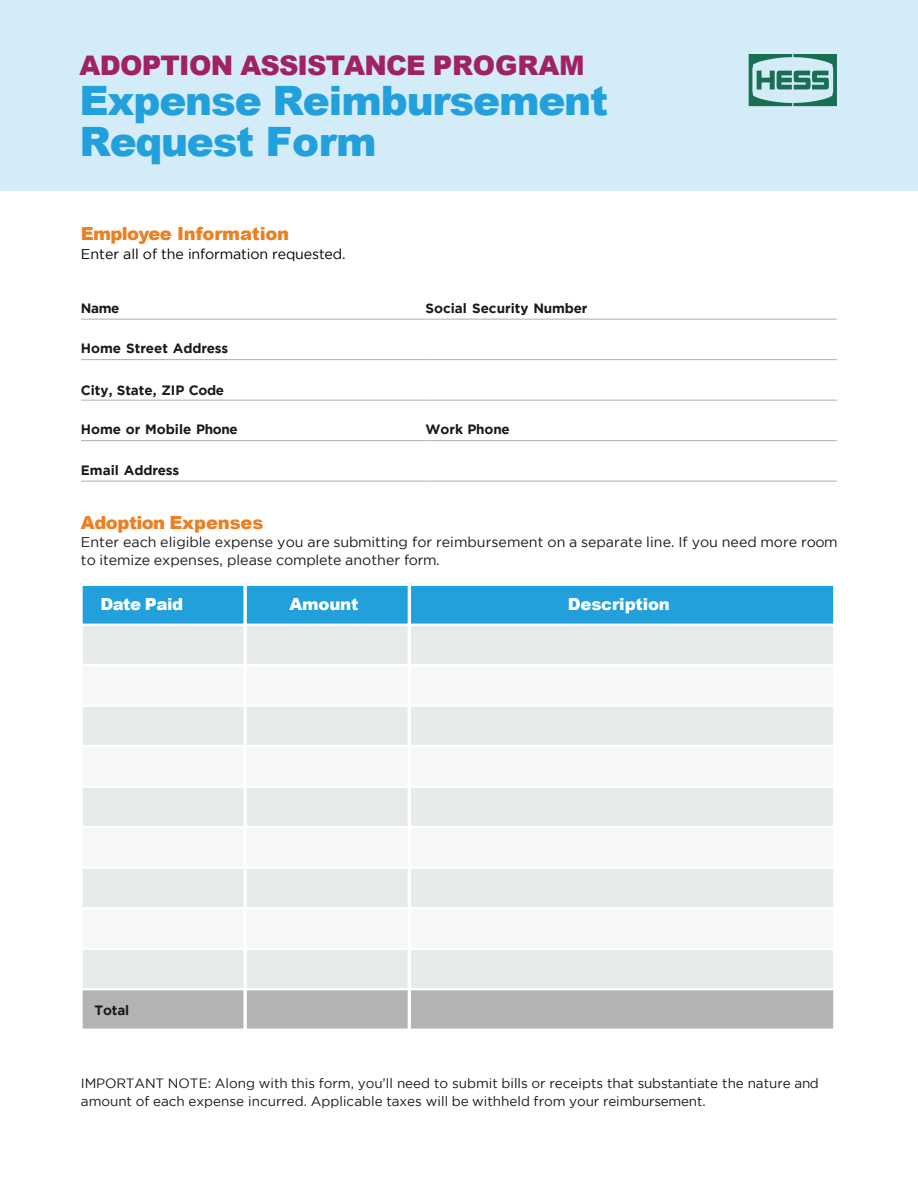
<style>
.page{position:relative;width:918px;height:1188px;background:#fff}
.page>*{position:absolute;margin:0;border:0;box-sizing:border-box;transform-origin:0 0}
.t1{font:900 40.5px/40.5px "Arial";letter-spacing:-.025em;color:#21a0db}
.t2{font:900 27px "Arial";letter-spacing:-.03em;color:#a12167}
.t3{font:900 18px "Arial";letter-spacing:-.015em;color:#eb8023}
.t4{font:900 16.5px "Arial";letter-spacing:-.015em;color:#fff}
.t5{font:14.25px/18px "Gotham";color:#191919}
.t6{font:14.25px "Gotham";letter-spacing:-.01em;color:#000}
.t7{font:13.5px/18px "Gotham";letter-spacing:-.005em;color:#191919}
.t8{font:700 13.5px "Gotham";letter-spacing:-.005em;color:#191919}
</style>
<div class="page">
<div style="left:0;top:0;width:918px;height:190px;background:#d3ecf8"></div>
<hr style="left:81px;top:319px;width:344px;height:1px;background:#adafb2">
<hr style="left:426px;top:319px;width:411px;height:1px;background:#adafb2">
<hr style="left:81px;top:359px;width:344px;height:1px;background:#adafb2">
<hr style="left:426px;top:359px;width:411px;height:1px;background:#adafb2">
<hr style="left:81px;top:400px;width:344px;height:1px;background:#adafb2">
<hr style="left:426px;top:400px;width:411px;height:1px;background:#adafb2">
<hr style="left:81px;top:440px;width:344px;height:1px;background:#adafb2">
<hr style="left:426px;top:440px;width:411px;height:1px;background:#adafb2">
<hr style="left:81px;top:481px;width:344px;height:1px;background:#adafb2">
<hr style="left:426px;top:481px;width:411px;height:1px;background:#adafb2">
<div style="left:81px;top:584px;width:164px;height:41px;background:#21a0db"></div>
<div style="left:245px;top:584px;width:164px;height:41px;background:#21a0db"></div>
<div style="left:409px;top:584px;width:426px;height:41px;background:#21a0db"></div>
<div style="left:81px;top:625px;width:164px;height:40px;background:#e8ebec"></div>
<div style="left:245px;top:625px;width:164px;height:40px;background:#e8ebec"></div>
<div style="left:409px;top:625px;width:426px;height:40px;background:#e8ebec"></div>
<div style="left:81px;top:665px;width:164px;height:41px;background:#f6f7f8"></div>
<div style="left:245px;top:665px;width:164px;height:41px;background:#f6f7f8"></div>
<div style="left:409px;top:665px;width:426px;height:41px;background:#f6f7f8"></div>
<div style="left:81px;top:706px;width:164px;height:40px;background:#e8ebec"></div>
<div style="left:245px;top:706px;width:164px;height:40px;background:#e8ebec"></div>
<div style="left:409px;top:706px;width:426px;height:40px;background:#e8ebec"></div>
<div style="left:81px;top:746px;width:164px;height:41px;background:#f6f7f8"></div>
<div style="left:245px;top:746px;width:164px;height:41px;background:#f6f7f8"></div>
<div style="left:409px;top:746px;width:426px;height:41px;background:#f6f7f8"></div>
<div style="left:81px;top:787px;width:164px;height:40px;background:#e8ebec"></div>
<div style="left:245px;top:787px;width:164px;height:40px;background:#e8ebec"></div>
<div style="left:409px;top:787px;width:426px;height:40px;background:#e8ebec"></div>
<div style="left:81px;top:827px;width:164px;height:41px;background:#f6f7f8"></div>
<div style="left:245px;top:827px;width:164px;height:41px;background:#f6f7f8"></div>
<div style="left:409px;top:827px;width:426px;height:41px;background:#f6f7f8"></div>
<div style="left:81px;top:868px;width:164px;height:40px;background:#e8ebec"></div>
<div style="left:245px;top:868px;width:164px;height:40px;background:#e8ebec"></div>
<div style="left:409px;top:868px;width:426px;height:40px;background:#e8ebec"></div>
<div style="left:81px;top:908px;width:164px;height:41px;background:#f6f7f8"></div>
<div style="left:245px;top:908px;width:164px;height:41px;background:#f6f7f8"></div>
<div style="left:409px;top:908px;width:426px;height:41px;background:#f6f7f8"></div>
<div style="left:81px;top:949px;width:164px;height:40px;background:#e8ebec"></div>
<div style="left:245px;top:949px;width:164px;height:40px;background:#e8ebec"></div>
<div style="left:409px;top:949px;width:426px;height:40px;background:#e8ebec"></div>
<div style="left:81px;top:989px;width:164px;height:41px;background:#b3b3b3"></div>
<div style="left:245px;top:989px;width:164px;height:41px;background:#b3b3b3"></div>
<div style="left:409px;top:989px;width:426px;height:41px;background:#b3b3b3"></div>
<hr style="left:243px;top:583px;width:4px;height:448px;background:#fff">
<hr style="left:408px;top:583px;width:3px;height:448px;background:#fff">
<hr style="left:79px;top:624px;width:758px;height:2px;background:#fff">
<hr style="left:79px;top:664px;width:758px;height:2px;background:#fff">
<hr style="left:79px;top:705px;width:758px;height:2px;background:#fff">
<hr style="left:79px;top:745px;width:758px;height:2px;background:#fff">
<hr style="left:79px;top:786px;width:758px;height:2px;background:#fff">
<hr style="left:79px;top:826px;width:758px;height:2px;background:#fff">
<hr style="left:79px;top:867px;width:758px;height:2px;background:#fff">
<hr style="left:79px;top:907px;width:758px;height:2px;background:#fff">
<hr style="left:79px;top:948px;width:758px;height:2px;background:#fff">
<hr style="left:79px;top:988px;width:758px;height:2px;background:#fff">
<hr style="left:79px;top:583px;width:4px;height:448px;background:#fff">
<hr style="left:833px;top:583px;width:4px;height:448px;background:#fff">
<hr style="left:79px;top:583px;width:758px;height:3px;background:#fff">
<hr style="left:79px;top:1029px;width:758px;height:2px;background:#fff">
<svg style="left:749px;top:54px;width:88px;height:52px"></svg>
<p class="t2" style="left:79px;top:46px;width:507px">ADOPTION ASSISTANCE PROGRAM</p>
<h2 class="t1" style="left:79px;top:79px;width:530px">Expense Reimbursement<br>Request Form</h2>
<p class="t3" style="left:81px;top:221px;width:210px">Employee Information</p>
<p class="t6" style="left:81px;top:246px;width:266px">Enter all of the information requested.</p>
<p class="t8" style="left:81px;top:300px;width:40px">Name</p>
<p class="t8" style="left:425px;top:300px;width:164px">Social Security Number</p>
<p class="t8" style="left:81px;top:340px;width:149px">Home Street Address</p>
<p class="t8" style="left:81px;top:383px;width:145px">City, State, ZIP Code</p>
<p class="t8" style="left:81px;top:421px;width:158px">Home or Mobile Phone</p>
<p class="t8" style="left:425px;top:421px;width:86px">Work Phone</p>
<p class="t8" style="left:81px;top:462px;width:100px">Email Address</p>
<p class="t3" style="left:81px;top:510px;width:184px">Adoption Expenses</p>
<p class="t5" style="left:81px;top:533px;width:758px">Enter each eligible expense you are submitting for reimbursement on a separate line. If you need more room to itemize expenses, please complete another form.</p>
<p class="t4" style="left:100px;top:592px;width:84px">Date Paid</p>
<p class="t4" style="left:289px;top:592px;width:70px">Amount</p>
<p class="t4" style="left:568px;top:592px;width:104px">Description</p>
<p class="t8" style="left:94px;top:1002px;width:36px">Total</p>
<p class="t7" style="left:81px;top:1074px;width:739px">IMPORTANT NOTE: Along with this form, you’ll need to submit bills or receipts that substantiate the nature and amount of each expense incurred. Applicable taxes will be withheld from your reimbursement.</p>
</div>
